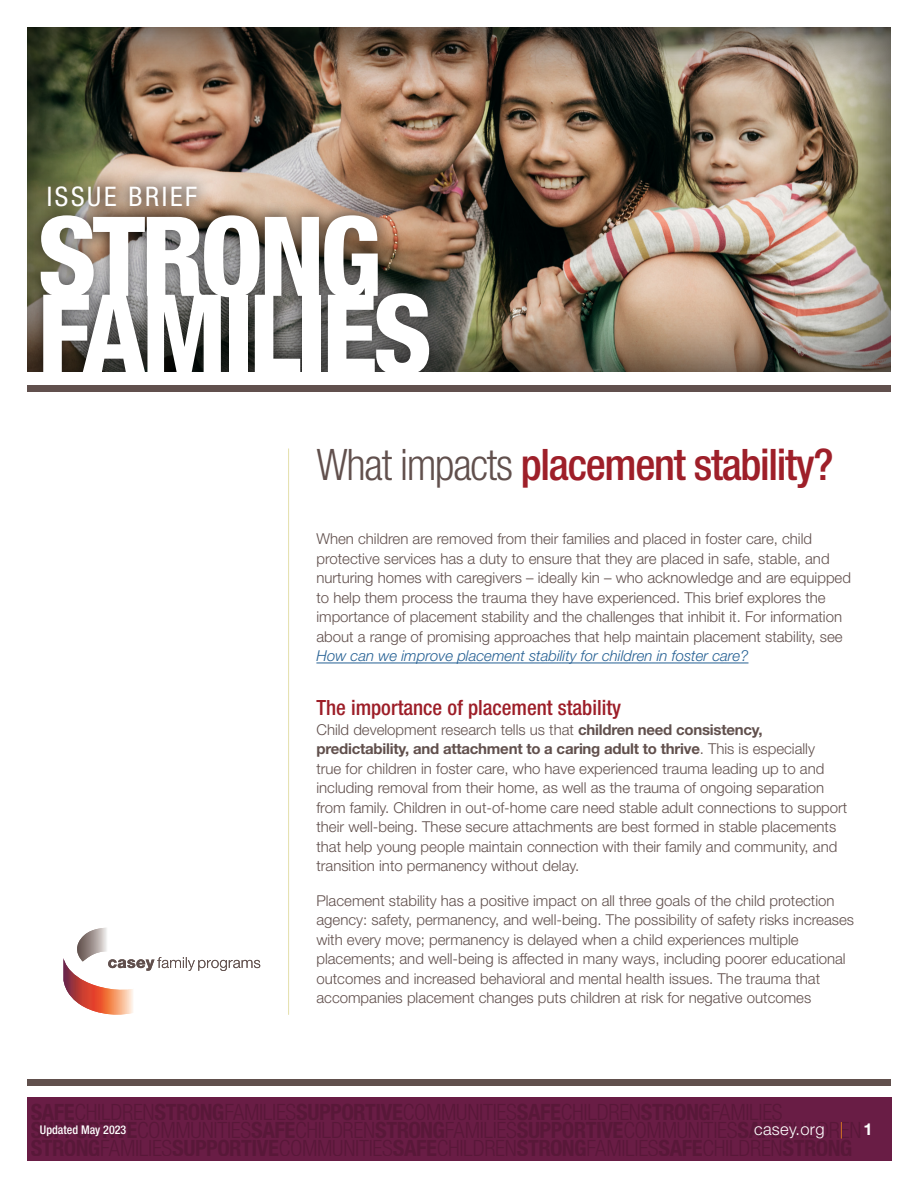
<style>
.page{position:relative;width:918px;height:1188px;background:#fff}
.page>*{position:absolute;margin:0;border:0;box-sizing:border-box;transform-origin:0 0}
.t1{font:800 condensed 110.55px/77.8px "Helvetica Neue LT Std";letter-spacing:-.04em;color:#fff}
.body{font:500 condensed 43.5px "Helvetica Neue LT Std";letter-spacing:-.03em;color:#9e1f29}
.t2{font:condensed 27px "Helvetica Neue LT Std";letter-spacing:.1em;color:#fff}
.Head_2{font:500 condensed 21px "Helvetica Neue LT Std";color:#9d1e28}
.t3{font:300 16.5px "Helvetica Neue LT Std";letter-spacing:.02em;color:#fff}
.body-2{font:300 15px/19.5px "Helvetica Neue LT Std";color:#61504d}
.t4{font:500 condensed 12px "Helvetica Neue LT Std";color:#fff}
.s1{font-weight:300;color:#61504d}
.s2{font-style:italic;color:#266194}
.s3{font-weight:700}
.s4{color:#f28a20}
</style>
<div class="page">
<div style="left:27px;top:1098px;width:864px;height:63px;background:#691d45"></div>
<div style="left:27px;top:1079px;width:864px;height:7px;background:#61504d"></div>
<div style="left:26px;top:27px;width:865px;height:348px;background:#000;opacity:.75"></div>
<div style="left:25px;top:171px;width:420px;height:220px;background:#000;opacity:.6"></div>
<div style="left:27px;top:385px;width:864px;height:7px;background:#61504d"></div>
<div style="left:27px;top:373px;width:864px;height:12px;background:#fff"></div>
<hr style="left:288px;top:449px;width:1px;height:566px;background:#e6e2b2">
<svg style="left:63px;top:928px;width:197px;height:87px"></svg>
<hr style="left:316px;top:663px;width:432px;height:1px;background:#266194">
<h3 class="t2" style="left:47px;top:181px;width:152px">ISSUE BRIEF</h3>
<h1 class="t1" style="left:38px;top:216px;width:396px">STRONG<br>FAMILIES</h1>
<p class="body" style="left:316px;top:438px;width:519px"><span class="s1">What impacts</span> placement stability?</p>
<p class="t4" style="left:40px;top:1122px;width:88px">Updated May 2023</p>
<p class="body-2" style="left:316px;top:529px;width:536px">When children are removed from their families and placed in foster care, child protective services has a duty to ensure that they are placed in safe, stable, and nurturing homes with caregivers – ideally kin – who acknowledge and are equipped to help them process the trauma they have experienced. This brief explores the importance of placement stability and the challenges that inhibit it. For information about a range of promising approaches that help maintain placement stability, see <span class="s2">How can we improve placement stability for children in foster care?</span></p>
<p class="Head_2" style="left:316px;top:695px;width:306px">The importance of placement stability</p>
<p class="body-2" style="left:316px;top:719px;width:532px">Child development research tells us that <span class="s3">children need consistency, predictability, and attachment to a caring adult to thrive</span>. This is especially<br>true for children in foster care, who have experienced trauma leading up to and including removal from their home, as well as the trauma of ongoing separation from family. Children in out-of-home care need stable adult connections to support their well-being. These secure attachments are best formed in stable placements that help young people maintain connection with their family and community, and transition into permanency without delay.</p>
<p class="body-2" style="left:316px;top:890px;width:539px">Placement stability has a positive impact on all three goals of the child protection agency: safety, permanency, and well-being. The possibility of safety risks increases with every move; permanency is delayed when a child experiences multiple placements; and well-being is affected in many ways, including poorer educational outcomes and increased behavioral and mental health issues. The trauma that accompanies placement changes puts children at risk for negative outcomes</p>
<p class="t3" style="left:754px;top:1119px;width:120px">casey.org <span class="s4">|</span> <span class="s3">1</span></p>
</div>
